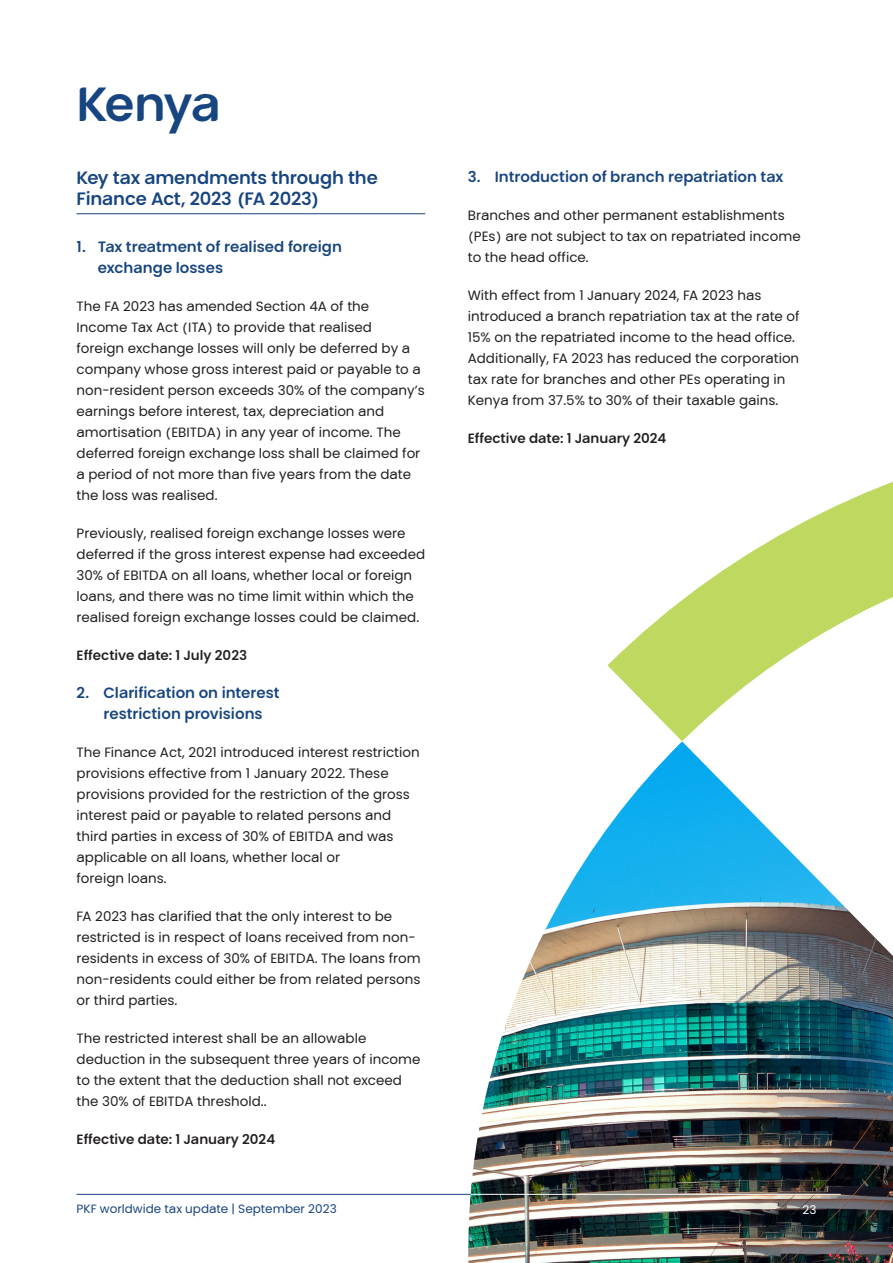
<style>
.page{position:relative;width:893px;height:1263px;background:#fff}
.page>*{position:absolute;margin:0;border:0;box-sizing:border-box;transform-origin:0 0}
.chapter-heading{font:700 48px "PKF Global Sans";letter-spacing:-.035em;color:#174580}
.chapter-subhead{font:700 18px/21px "PKF Global Sans";letter-spacing:-.005em;color:#174580}
.t1{font:700 15px/21px "PKF Global Sans";color:#174580}
.body{font:13.5px/21px "PKF Global Sans";color:#231f20}
.body-2{font:700 13.5px "PKF Global Sans";color:#231f20}
.t2{font:12px "PKF Global Sans";color:#174580}
.t3{font:12px "PKF Global Sans";color:#fff}
</style>
<div class="page">
<hr style="left:77px;top:1194px;width:739px;height:1px;background:#174580">
<hr style="left:77px;top:213px;width:348px;height:1px;background:#174580">
<svg style="left:607px;top:481px;width:286px;height:260px"></svg>
<img style="left:467px;top:741px;width:426px;height:522px">
<hr style="left:471px;top:1194px;width:370px;height:1px;background:#fff">
<p class="chapter-heading" style="left:77px;top:74px;width:146px">Kenya</p>
<p class="chapter-subhead" style="left:77px;top:167px;width:303px">Key tax amendments through the<br>Finance Act, 2023 (FA 2023)</p>
<p class="t1" style="left:98px;top:236px;width:246px;text-indent:-21px">1. Tax treatment of realised foreign exchange losses</p>
<p class="body" style="left:77px;top:295px;width:350px">The FA 2023 has amended Section 4A of the<br>Income Tax Act (ITA) to provide that realised<br>foreign exchange losses will only be deferred by a company whose gross interest paid or payable to a non-resident person exceeds 30% of the company’s earnings before interest, tax, depreciation and amortisation (EBITDA) in any year of income. The deferred foreign exchange loss shall be claimed for a period of not more than five years from the date the loss was realised.</p>
<p class="body" style="left:77px;top:522px;width:350px">Previously, realised foreign exchange losses were deferred if the gross interest expense had exceeded 30% of EBITDA on all loans, whether local or foreign loans, and there was no time limit within which the realised foreign exchange losses could be claimed.</p>
<p class="body-2" style="left:77px;top:646px;width:172px">Effective date: 1 July 2023</p>
<p class="t1" style="left:104px;top:682px;width:177px;text-indent:-27px">2. Clarification on interest restriction provisions</p>
<p class="body" style="left:77px;top:741px;width:345px">The Finance Act, 2021 introduced interest restriction provisions effective from 1 January 2022. These provisions provided for the restriction of the gross interest paid or payable to related persons and third parties in excess of 30% of EBITDA and was applicable on all loans, whether local or<br>foreign loans.</p>
<p class="body" style="left:77px;top:905px;width:346px">FA 2023 has clarified that the only interest to be restricted is in respect of loans received from non&shy;residents in excess of 30% of EBITDA. The loans from non-residents could either be from related persons or third parties.</p>
<p class="body" style="left:77px;top:1027px;width:345px">The restricted interest shall be an allowable deduction in the subsequent three years of income to the extent that the deduction shall not exceed the 30% of EBITDA threshold..</p>
<p class="body-2" style="left:77px;top:1130px;width:200px">Effective date: 1 January 2024</p>
<p class="t2" style="left:77px;top:1202px;width:262px">PKF worldwide tax update | September 2023</p>
<p class="t1" style="left:468px;top:166px;width:317px">3. Introduction of branch repatriation tax</p>
<p class="body" style="left:468px;top:205px;width:334px">Branches and other permanent establishments (PEs) are not subject to tax on repatriated income to the head office.</p>
<p class="body" style="left:468px;top:285px;width:333px">With effect from 1 January 2024, FA 2023 has introduced a branch repatriation tax at the rate of 15% on the repatriated income to the head office.<br>Additionally, FA 2023 has reduced the corporation tax rate for branches and other PEs operating in Kenya from 37.5% to 30% of their taxable gains.</p>
<p class="body-2" style="left:468px;top:430px;width:200px">Effective date: 1 January 2024</p>
<p class="t3" style="left:802px;top:1202px;width:15px">23</p>
</div>
